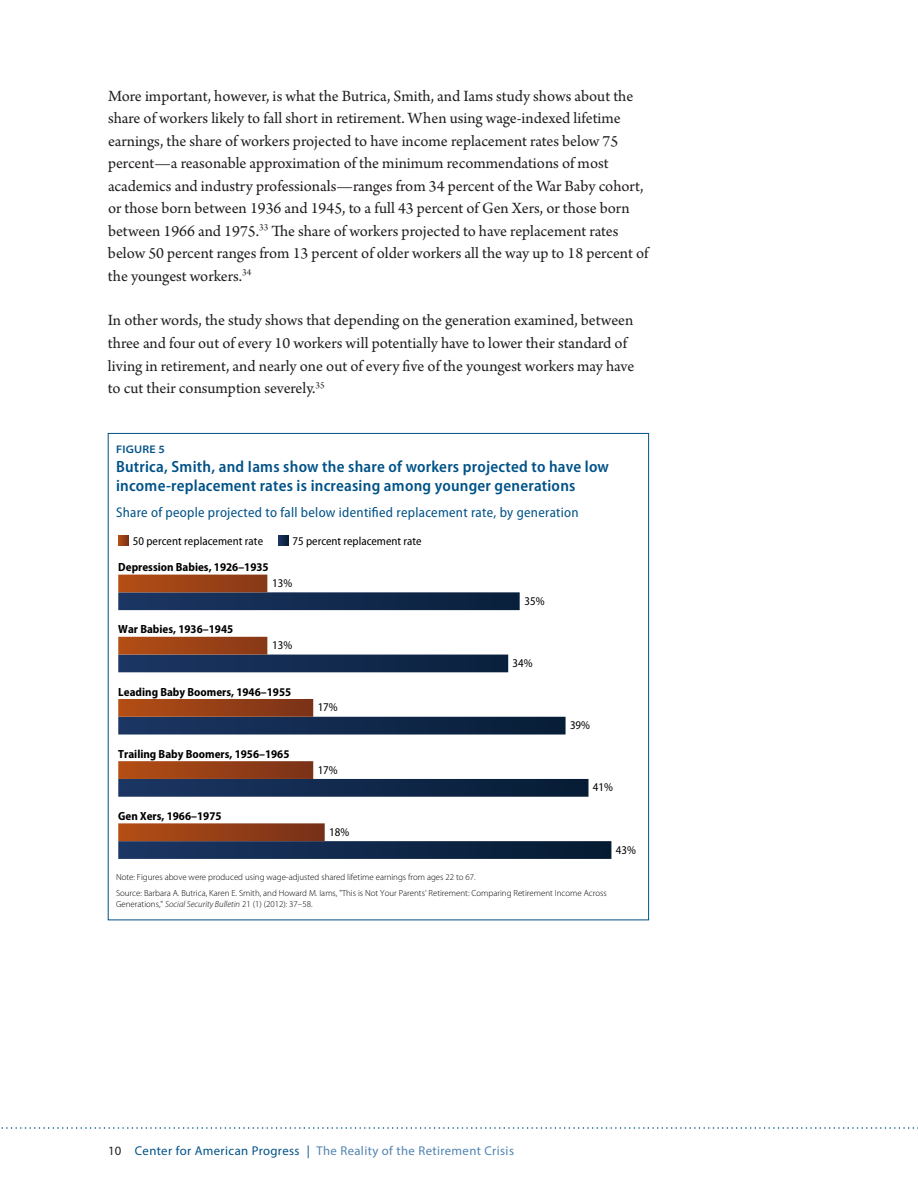
<style>
.page{position:relative;width:918px;height:1188px;background:#fff}
.page>*{position:absolute;margin:0;border:0;box-sizing:border-box;transform-origin:0 0}
.t1{font:16.5px/22.5px "Arno Pro";color:#231f20}
.t2{font:600 semi-condensed 16.35px/19.2px "Myriad Pro";letter-spacing:.015em;color:#005288}
.t3{font:semi-condensed 14.1px "Myriad Pro";letter-spacing:.02em;color:#005288}
.t4{font:12.75px "Myriad Pro";letter-spacing:.03em;color:#5083af}
.t5{font:700 semi-condensed 11.85px "Myriad Pro";color:#000}
.t6{font:semi-condensed 11.85px "Myriad Pro";color:#000}
.t7{font:600 semi-expanded 11.1px "Myriad Pro";letter-spacing:.02em;color:#005288}
.t8{font:300 8.85px/16.6px "Myriad Pro";color:#000}
.s1{font-style:italic}
.s2{color:#231f20}
.s3{color:#005187}
</style>
<div class="page">
<svg style="left:1px;top:1127px;width:917px;height:2px"></svg>
<svg style="left:118px;top:592px;width:493px;height:267px"></svg>
<svg style="left:118px;top:575px;width:207px;height:266px"></svg>
<svg style="left:118px;top:536px;width:10px;height:10px"></svg>
<svg style="left:278px;top:535px;width:10px;height:10px"></svg>
<p class="t1" style="left:108px;top:85px;width:542px">More important, however, is what the Butrica, Smith, and Iams study shows about the share of workers likely to fall short in retirement. When using wage-indexed lifetime earnings, the share of workers projected to have income replacement rates below 75 percent—a reasonable approximation of the minimum recommendations of most academics and industry professionals—ranges from 34 percent of the War Baby cohort, or those born between 1936 and 1945, to a full 43 percent of Gen Xers, or those born between 1966 and 1975.<sup>33</sup> The share of workers projected to have replacement rates below 50 percent ranges from 13 percent of older workers all the way up to 18 percent of the youngest workers.<sup>34</sup></p>
<p class="t1" style="left:108px;top:310px;width:528px">In other words, the study shows that depending on the generation examined, between three and four out of every 10 workers will potentially have to lower their standard of living in retirement, and nearly one out of every five of the youngest workers may have to cut their consumption severely.<sup>35</sup></p>
<p class="t7" style="left:116px;top:443px;width:50px">FIGURE 5</p>
<p class="t2" style="left:116px;top:457px;width:494px">Butrica, Smith, and Iams show the share of workers projected to have low income-replacement rates is increasing among younger generations</p>
<p class="t3" style="left:116px;top:505px;width:464px">Share of people projected to fall below identified replacement rate, by generation</p>
<p class="t6" style="left:133px;top:534px;width:132px">50 percent replacement rate</p>
<p class="t6" style="left:293px;top:534px;width:130px">75 percent replacement rate</p>
<p class="t5" style="left:118px;top:561px;width:152px">Depression Babies, 1926–1935</p>
<p class="t5" style="left:118px;top:623px;width:116px">War Babies, 1936–1945</p>
<p class="t6" style="left:272px;top:577px;width:22px">13%</p>
<p class="t6" style="left:272px;top:639px;width:22px">13%</p>
<p class="t5" style="left:118px;top:685px;width:174px">Leading Baby Boomers, 1946–1955</p>
<p class="t5" style="left:118px;top:747px;width:173px">Trailing Baby Boomers, 1956–1965</p>
<p class="t5" style="left:118px;top:809px;width:105px">Gen Xers, 1966–1975</p>
<p class="t6" style="left:318px;top:701px;width:22px">17%</p>
<p class="t6" style="left:318px;top:763px;width:22px">17%</p>
<p class="t6" style="left:329px;top:825px;width:22px">18%</p>
<p class="t6" style="left:525px;top:594px;width:22px">35%</p>
<p class="t6" style="left:513px;top:657px;width:22px">34%</p>
<p class="t6" style="left:570px;top:719px;width:22px">39%</p>
<p class="t6" style="left:593px;top:781px;width:22px">41%</p>
<p class="t6" style="left:616px;top:843px;width:22px">43%</p>
<p class="t8" style="left:116px;top:868px;width:492px">Note: Figures above were produced using wage-adjusted shared lifetime earnings from ages 22 to 67.<br>Source: Barbara A. Butrica, Karen E. Smith, and Howard M. Iams, "This is Not Your Parents' Retirement: Comparing Retirement Income Across</p>
<p class="t8" style="left:116px;top:896px;width:198px">Generations," <span class="s1">Social Security Bulletin</span> 21 (1) (2012): 37–58.</p>
<p class="t4" style="left:108px;top:1143px;width:408px"><span class="s2">10</span> <span class="s3">Center for American Progress |</span> The Reality of the Retirement Crisis</p>
</div>
